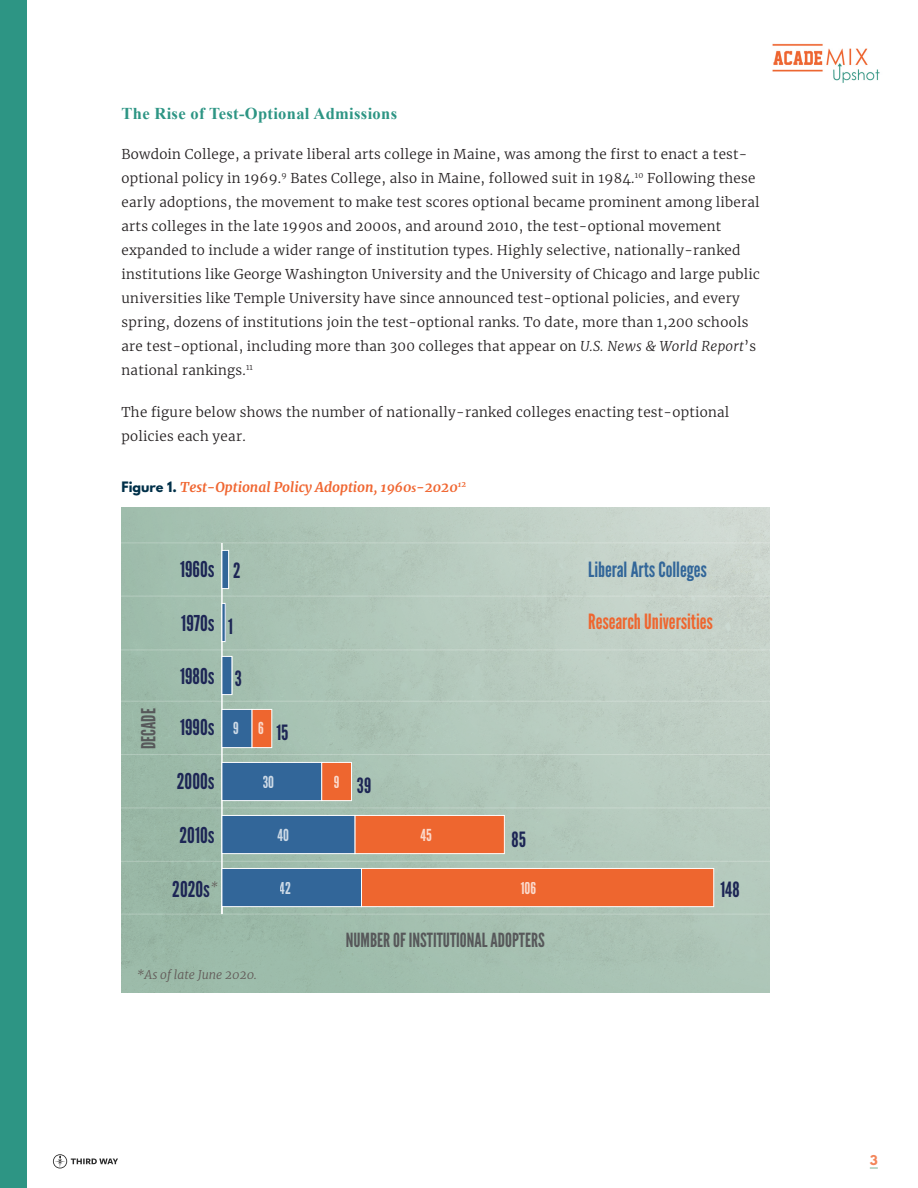
<style>
.page{position:relative;width:918px;height:1188px;background:#fff}
.page>*{position:absolute;margin:0;border:0;box-sizing:border-box;transform-origin:0 0}
.t1{font:21.75px "League Gothic";color:#1d2655}
.t2{font:21px "League Gothic";color:#ee662f}
.t3{font:21px "League Gothic";color:#326699}
.t4{font:21px "League Gothic";color:#1d2655}
.t5{font:19.5px "League Gothic";color:#57585a}
._2__SubHead{font:700 16.5px "Times New Roman";letter-spacing:.02em;color:#2d9584}
.t6{font:16.5px "League Gothic";color:#fff}
.Body_Text_2{font:300 13.5px/24px "Merriweather";letter-spacing:.02em;color:#231f20}
.Figure{font:italic 700 13.5px "Merriweather";color:#f06631}
.t7{font:italic 300 12px "Merriweather";color:#615856}
.t8{font:700 12px "League Spartan";color:#f3855a}
.s1{font-style:italic}
.s2{font-family:"League Spartan";font-style:normal;font-size:12.75px;color:#003049}
.s3{font-size:11.25px}
</style>
<div class="page">
<div style="left:0;top:0;width:27px;height:1188px;background:#2d9584"></div>
<svg style="left:870px;top:1167px;width:8px;height:2px"></svg>
<svg style="left:53px;top:1154px;width:65px;height:15px"></svg>
<img style="left:772px;top:43px;width:108px;height:40px">
<div style="left:252px;top:709px;width:20px;height:39px;background:#ee662f"></div>
<div style="left:251px;top:709px;width:21px;height:39px;border:1px solid #fff"></div>
<div style="left:322px;top:762px;width:30px;height:39px;background:#ee662f"></div>
<div style="left:321px;top:762px;width:31px;height:39px;border:1px solid #fff"></div>
<div style="left:355px;top:815px;width:149px;height:39px;background:#ee662f"></div>
<div style="left:354px;top:815px;width:151px;height:39px;border:1px solid #fff"></div>
<div style="left:361px;top:868px;width:353px;height:39px;background:#ee662f"></div>
<div style="left:361px;top:868px;width:353px;height:39px;border:1px solid #fff"></div>
<div style="left:222px;top:550px;width:7px;height:39px;background:#326699"></div>
<div style="left:222px;top:550px;width:7px;height:39px;border:1px solid #fff"></div>
<div style="left:222px;top:603px;width:4px;height:39px;border:1px solid #fff"></div>
<div style="left:222px;top:656px;width:10px;height:39px;background:#326699"></div>
<div style="left:222px;top:709px;width:30px;height:39px;background:#326699"></div>
<div style="left:222px;top:709px;width:30px;height:39px;border:1px solid #fff"></div>
<div style="left:222px;top:762px;width:100px;height:39px;background:#326699"></div>
<div style="left:222px;top:762px;width:100px;height:39px;border:1px solid #fff"></div>
<div style="left:222px;top:815px;width:133px;height:39px;background:#326699"></div>
<div style="left:222px;top:815px;width:133px;height:39px;border:1px solid #fff"></div>
<div style="left:222px;top:868px;width:139px;height:39px;background:#326699"></div>
<div style="left:222px;top:868px;width:140px;height:39px;border:1px solid #fff"></div>
<p class="_2__SubHead" style="left:122px;top:102px;width:277px">The Rise of Test-Optional Admissions</p>
<p class="Body_Text_2" style="left:122px;top:142px;width:640px">Bowdoin College, a private liberal arts college in Maine, was among the first to enact a test&shy;optional policy in 1969.<sup>9</sup> Bates College, also in Maine, followed suit in 1984.<sup>10</sup> Following these early adoptions, the movement to make test scores optional became prominent among liberal arts colleges in the late 1990s and 2000s, and around 2010, the test-optional movement expanded to include a wider range of institution types. Highly selective, nationally-ranked institutions like George Washington University and the University of Chicago and large public universities like Temple University have since announced test-optional policies, and every spring, dozens of institutions join the test-optional ranks. To date, more than 1,200 schools are test-optional, including more than 300 colleges that appear on <span class="s1">U.S. News &amp; World Report</span>’s national rankings.<sup>11</sup></p>
<p class="Body_Text_2" style="left:122px;top:400px;width:609px">The figure below shows the number of nationally-ranked colleges enacting test-optional policies each year.</p>
<p class="Figure" style="left:122px;top:478px;width:346px"><span class="s2">Figure 1.</span> Test-Optional Policy Adoption, 1960<span class="s3">s</span>-2020<sup>12</sup></p>
<p class="t5" style="left:137px;top:749px;width:42px;rotate:-90deg">DECADE</p>
<p class="t1" style="left:180px;top:556px;width:36px">1960s</p>
<p class="t1" style="left:181px;top:610px;width:35px">1970s</p>
<p class="t1" style="left:180px;top:664px;width:36px">1980s</p>
<p class="t1" style="left:180px;top:715px;width:36px">1990s</p>
<p class="t1" style="left:177px;top:768px;width:39px">2000s</p>
<p class="t1" style="left:180px;top:822px;width:37px">2010s</p>
<p class="t1" style="left:172px;top:876px;width:47px">2020s<sup>*</sup></p>
<p class="t4" style="left:233px;top:558px;width:9px">2</p>
<p class="t4" style="left:228px;top:614px;width:6px">1</p>
<p class="t4" style="left:235px;top:666px;width:9px">3</p>
<p class="t6" style="left:233px;top:718px;width:32px">9 6</p>
<p class="t4" style="left:276px;top:720px;width:14px">15</p>
<p class="t6" style="left:263px;top:772px;width:13px">30</p>
<p class="t6" style="left:334px;top:772px;width:7px">9</p>
<p class="t4" style="left:357px;top:773px;width:16px">39</p>
<p class="t6" style="left:278px;top:825px;width:13px">40</p>
<p class="t6" style="left:421px;top:825px;width:13px">45</p>
<p class="t4" style="left:512px;top:827px;width:16px">85</p>
<p class="t6" style="left:280px;top:879px;width:13px">42</p>
<p class="t6" style="left:521px;top:879px;width:17px">106</p>
<p class="t5" style="left:346px;top:928px;width:201px">NUMBER OF INSTITUTIONAL ADOPTERS</p>
<p class="t7" style="left:136px;top:966px;width:122px">*As of late June 2020.</p>
<p class="t3" style="left:588px;top:557px;width:120px">Liberal Arts Colleges</p>
<p class="t2" style="left:588px;top:609px;width:126px">Research Universities</p>
<p class="t4" style="left:720px;top:877px;width:21px">148</p>
<p class="t8" style="left:870px;top:1151px;width:9px">3</p>
</div>
